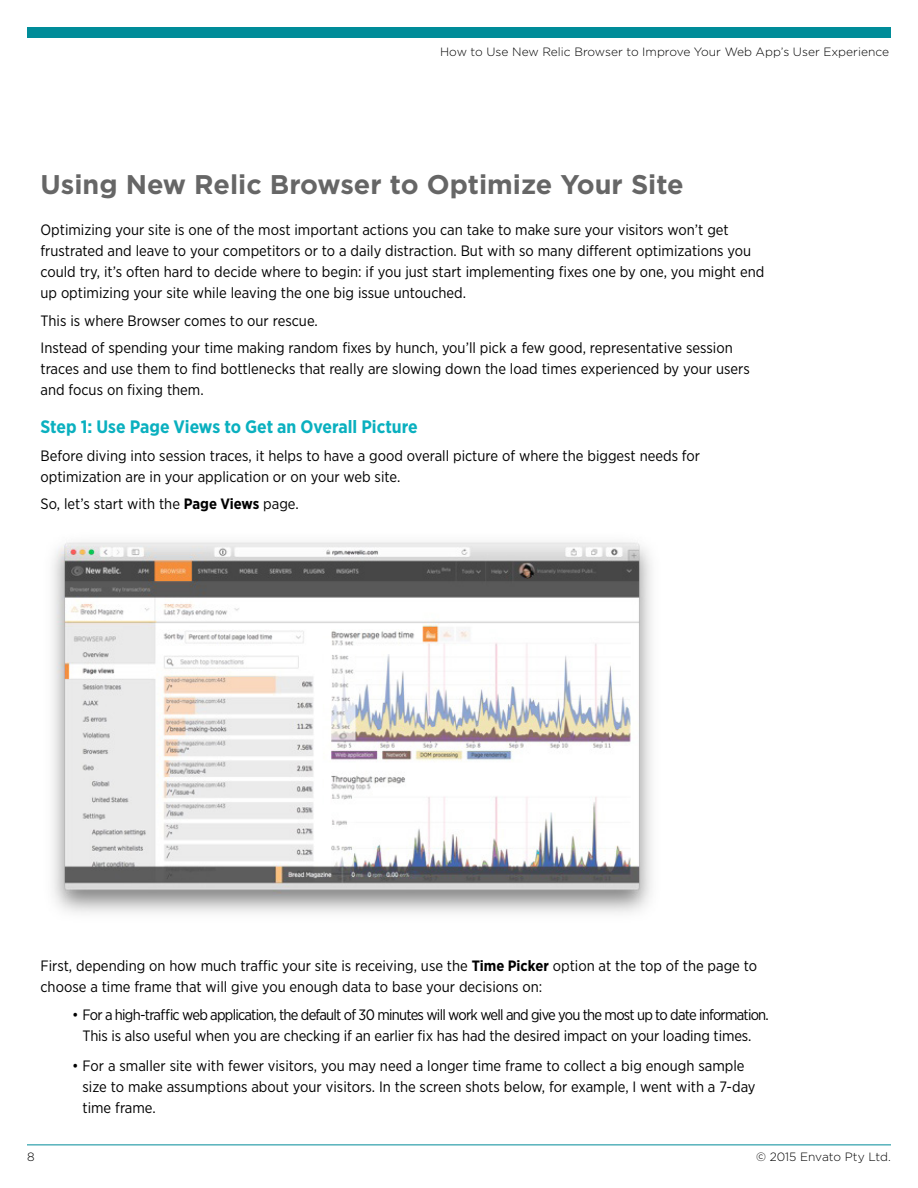
<style>
.page{position:relative;width:918px;height:1188px;background:#fff}
.page>*{position:absolute;margin:0;border:0;box-sizing:border-box;transform-origin:0 0}
.Section_Header{font:700 27px "Gotham";color:#666}
.Subhead1{font:700 18px "Gotham Narrow";color:#0ab0bf}
.Body_Copy{font:15px/21px "Gotham Narrow";color:#000}
.Body_Copy-2{font:15px/21px "Gotham Narrow";letter-spacing:-.05em;color:#000;text-align:center}
.t1{font:300 12px "Gotham";color:#000}
.s1{font-weight:700}
</style>
<div class="page">
<div style="left:27px;top:27px;width:864px;height:11px;background:#008c99"></div>
<hr style="left:27px;top:1145px;width:864px;height:1px;background:#008c99">
<img style="left:52px;top:542px;width:600px;height:371px">
<p class="t1" style="left:440px;top:44px;width:450px">How to Use New Relic Browser to Improve Your Web App’s User Experience</p>
<p class="Section_Header" style="left:40px;top:167px;width:645px">Using New Relic Browser to Optimize Your Site</p>
<p class="Body_Copy" style="left:40px;top:219px;width:725px">Optimizing your site is one of the most important actions you can take to make sure your visitors won’t get frustrated and leave to your competitors or to a daily distraction. But with so many different optimizations you could try, it’s often hard to decide where to begin: if you just start implementing fixes one by one, you might end up optimizing your site while leaving the one big issue untouched.</p>
<p class="Body_Copy" style="left:40px;top:310px;width:279px">This is where Browser comes to our rescue.</p>
<p class="Body_Copy" style="left:40px;top:337px;width:711px">Instead of spending your time making random fixes by hunch, you’ll pick a few good, representative session traces and use them to find bottlenecks that really are slowing down the load times experienced by your users and focus on fixing them.</p>
<p class="Subhead1" style="left:40px;top:415px;width:379px">Step 1: Use Page Views to Get an Overall Picture</p>
<p class="Body_Copy" style="left:40px;top:445px;width:661px">Before diving into session traces, it helps to have a good overall picture of where the biggest needs for optimization are in your application or on your web site.</p>
<p class="Body_Copy" style="left:40px;top:493px;width:260px">So, let’s start with the <span class="s1">Page Views</span> page.</p>
<p class="Body_Copy" style="left:40px;top:955px;width:718px">First, depending on how much traffic your site is receiving, use the <span class="s1">Time Picker</span> option at the top of the page to choose a time frame that will give you enough data to base your decisions on:</p>
<p class="Body_Copy-2" style="left:72px;top:1004px;width:698px">• For a high-traffic web application, the default of 30 minutes will work well and give you the most up to date information.<br>This is also useful when you are checking if an earlier fix has had the desired impact on your loading times.</p>
<p class="Body_Copy" style="left:82px;top:1055px;width:675px;text-indent:-10px">• For a smaller site with fewer visitors, you may need a longer time frame to collect a big enough sample size to make assumptions about your visitors. In the screen shots below, for example, I went with a 7-day time frame.</p>
<p class="t1" style="left:27px;top:1149px;width:9px">8</p>
<p class="t1" style="left:756px;top:1149px;width:136px">© 2015 Envato Pty Ltd.</p>
</div>
